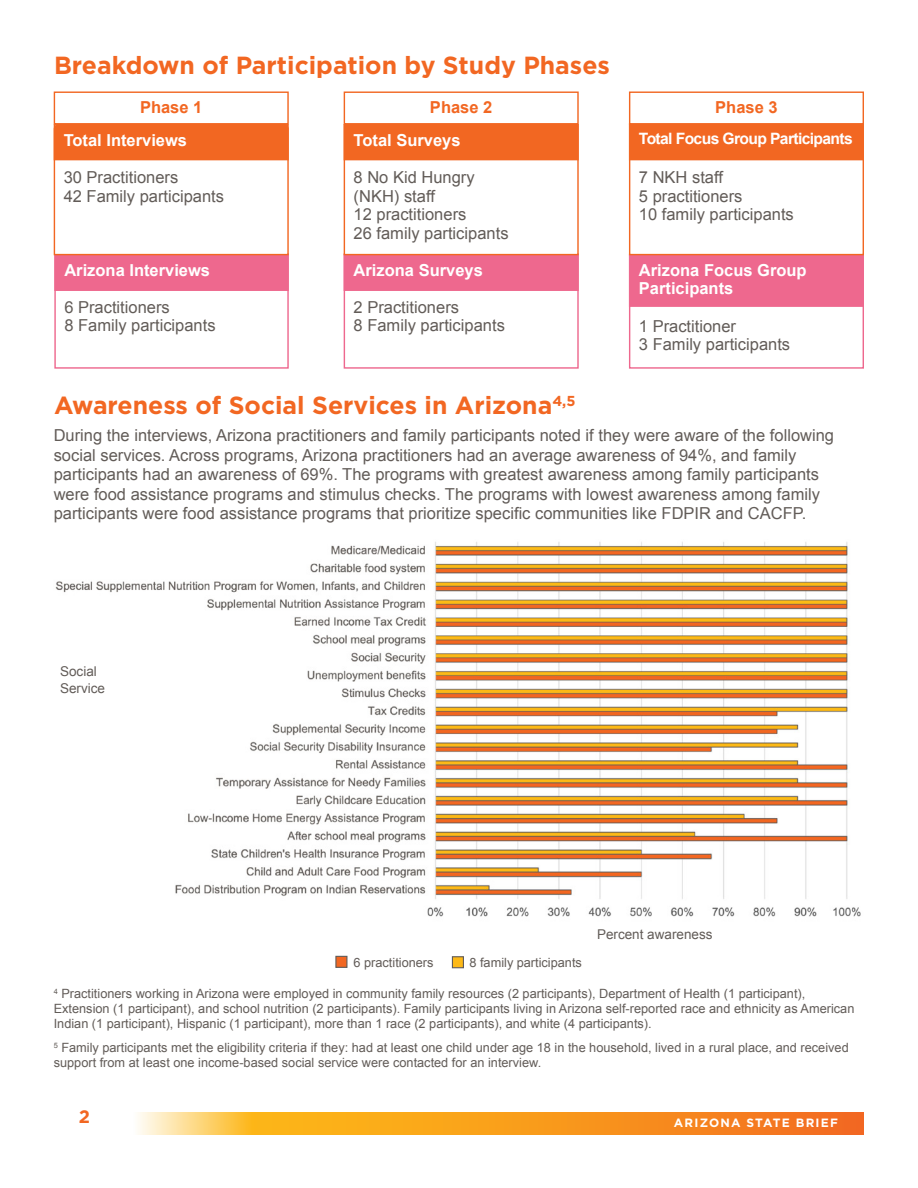
<style>
.page{position:relative;width:918px;height:1188px;background:#fff}
.page>*{position:absolute;margin:0;border:0;box-sizing:border-box;transform-origin:0 0}
.t1{font:700 24.75px "Gotham";color:#f26722}
.t2{font:700 18px "Gotham";color:#f26722}
.t3{font:16.5px/18.5px "Arial";color:#625c58}
.t4{font:700 16.5px/18.5px "Arial";color:#fff}
.t5{font:700 16.5px "Arial";color:#f26722}
.t6{font:700 15.6px "Arial";letter-spacing:-.04em;color:#fff}
.t7{font:13.5px/16.5px "Arial";color:#625c58}
.t8{font:12.75px/15px "Arial";color:#625c58}
.t9{font:700 12px "Gotham";letter-spacing:.1em;color:#fff}
</style>
<div class="page">
<svg style="left:138px;top:1113px;width:726px;height:21px;background:#f9a02c"></svg>
<img style="left:55px;top:542px;width:806px;height:375px">
<div style="left:56px;top:714px;width:14px;height:85px;background:#fff"></div>
<div style="left:54px;top:254px;width:235px;height:115px;border:1px solid #ee688e"></div>
<div style="left:55px;top:254px;width:233px;height:36px;background:#ee688e"></div>
<div style="left:54px;top:254px;width:235px;height:37px;border:1px solid #ee688e"></div>
<div style="left:344px;top:254px;width:235px;height:115px;border:1px solid #ee688e"></div>
<div style="left:344px;top:254px;width:234px;height:36px;background:#ee688e"></div>
<div style="left:344px;top:254px;width:235px;height:37px;border:1px solid #ee688e"></div>
<div style="left:629px;top:254px;width:235px;height:115px;border:1px solid #ee688e"></div>
<div style="left:630px;top:254px;width:233px;height:52px;background:#ee688e"></div>
<div style="left:629px;top:254px;width:235px;height:53px;border:1px solid #ee688e"></div>
<div style="left:335px;top:956px;width:12px;height:12px;background:#f26722;border:1px solid #625c58"></div>
<div style="left:452px;top:956px;width:12px;height:12px;background:#fdb917;border:1px solid #625c58"></div>
<div style="left:344px;top:124px;width:235px;height:131px;border:1px solid #f26722"></div>
<div style="left:344px;top:125px;width:234px;height:35px;background:#f26722"></div>
<div style="left:629px;top:124px;width:235px;height:131px;border:1px solid #f26722"></div>
<div style="left:630px;top:124px;width:233px;height:36px;background:#f26722"></div>
<div style="left:629px;top:123px;width:235px;height:37px;border:1px solid #f26722"></div>
<div style="left:54px;top:124px;width:235px;height:131px;border:1px solid #f26722"></div>
<div style="left:53px;top:123px;width:236px;height:38px;background:#f26722"></div>
<div style="left:54px;top:92px;width:235px;height:33px;border:1px solid #f26722"></div>
<div style="left:344px;top:92px;width:235px;height:33px;border:1px solid #f26722"></div>
<div style="left:629px;top:92px;width:235px;height:33px;border:1px solid #f26722"></div>
<h1 class="t1" style="left:54px;top:49px;width:557px">Breakdown of Participation by Study Phases</h1>
<p class="t5" style="left:140px;top:97px;width:64px">Phase 1</p>
<p class="t5" style="left:430px;top:97px;width:64px">Phase 2</p>
<p class="t5" style="left:715px;top:97px;width:64px">Phase 3</p>
<p class="t4" style="left:64px;top:132px;width:125px">Total Interviews</p>
<p class="t4" style="left:354px;top:132px;width:108px">Total Surveys</p>
<p class="t3" style="left:64px;top:168px;width:162px">30 Practitioners<br>42 Family participants</p>
<p class="t3" style="left:354px;top:168px;width:156px">8 No Kid Hungry (NKH) staff<br>12 practitioners<br>26 family participants</p>
<p class="t4" style="left:64px;top:261px;width:147px">Arizona Interviews</p>
<p class="t4" style="left:354px;top:261px;width:131px">Arizona Surveys</p>
<p class="t3" style="left:64px;top:298px;width:153px">6 Practitioners<br>8 Family participants</p>
<p class="t3" style="left:354px;top:298px;width:153px">2 Practitioners<br>8 Family participants</p>
<h1 class="t1" style="left:54px;top:389px;width:523px">Awareness of Social Services in Arizona<sup>4,5</sup></h1>
<p class="t6" style="left:639px;top:129px;width:215px">Total Focus Group Participants</p>
<p class="t3" style="left:639px;top:168px;width:156px">7 NKH staff<br>5 practitioners<br>10 family participants</p>
<p class="t4" style="left:639px;top:261px;width:169px">Arizona Focus Group<br>Participants</p>
<p class="t3" style="left:639px;top:317px;width:153px">1 Practitioner<br>3 Family participants</p>
<p class="t3" style="left:54px;top:426px;width:782px;line-height:19.5px">During the interviews, Arizona practitioners and family participants noted if they were aware of the following social services. Across programs, Arizona practitioners had an average awareness of 94%, and family participants had an awareness of 69%. The programs with greatest awareness among family participants were food assistance programs and stimulus checks. The programs with lowest awareness among family participants were food assistance programs that prioritize specific communities like FDPIR and CACFP.</p>
<p class="t7" style="left:60px;top:664px;width:47px">Social<br>Service</p>
<p class="t8" style="left:354px;top:955px;width:82px">6 practitioners</p>
<p class="t8" style="left:470px;top:955px;width:114px">8 family participants</p>
<p class="t7" style="left:597px;top:926px;width:117px">Percent awareness</p>
<p class="t8" style="left:54px;top:986px;width:802px"><sup>4</sup> Practitioners working in Arizona were employed in community family resources (2 participants), Department of Health (1 participant),<br>Extension (1 participant), and school nutrition (2 participants). Family participants living in Arizona self-reported race and ethnicity as American<br>Indian (1 participant), Hispanic (1 participant), more than 1 race (2 participants), and white (4 participants).</p>
<p class="t8" style="left:54px;top:1040px;width:797px"><sup>5</sup> Family participants met the eligibility criteria if they: had at least one child under age 18 in the household, lived in a rural place, and received support from at least one income-based social service were contacted for an interview.</p>
<p class="t2" style="left:79px;top:1105px;width:13px">2</p>
<p class="t9" style="left:674px;top:1115px;width:165px">ARIZONA STATE BRIEF</p>
</div>
